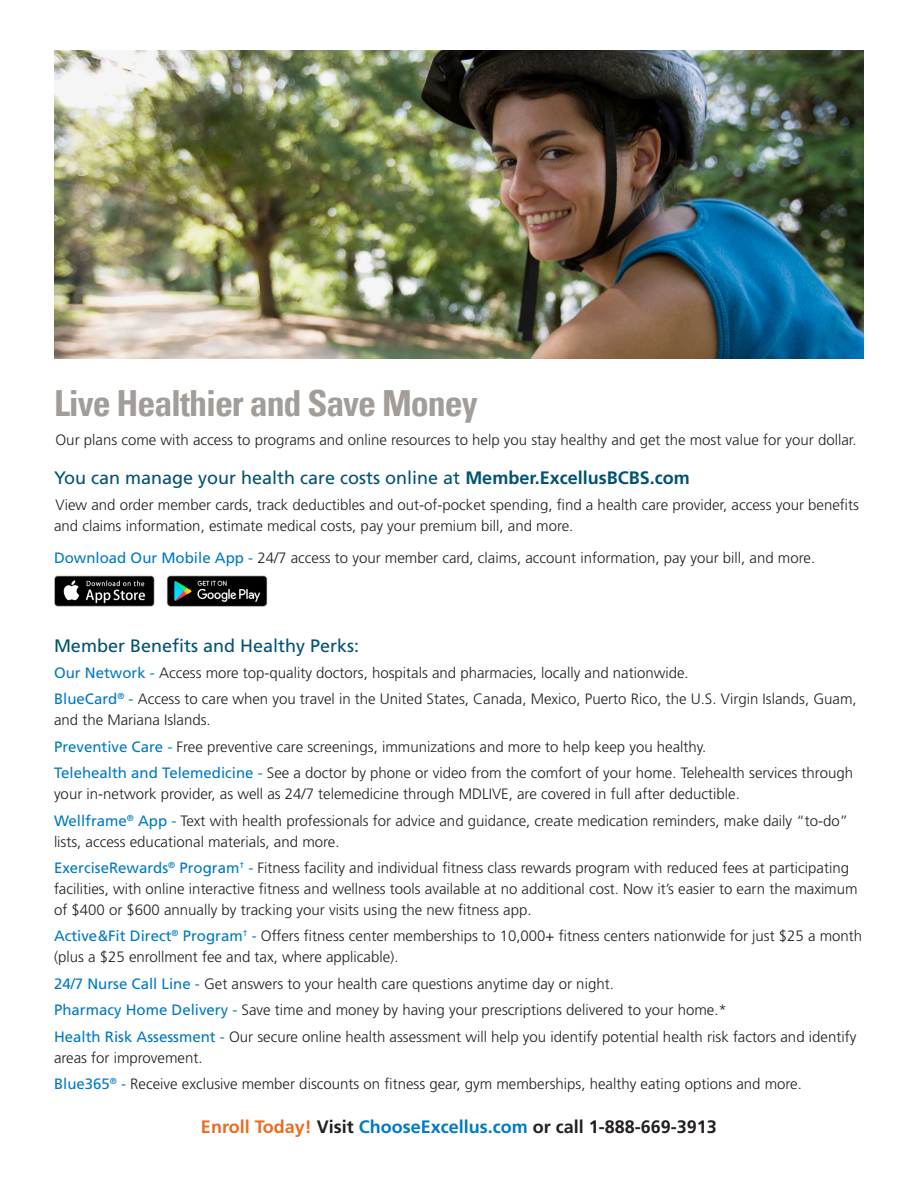
<style>
.page{position:relative;width:918px;height:1188px;background:#fff}
.page>*{position:absolute;margin:0;border:0;box-sizing:border-box;transform-origin:0 0}
.t1{font:700 condensed 36px "Univers LT Pro";letter-spacing:-.03em;color:#a39d99}
.t2{font:18px "Frutiger";color:#005273}
.t3{font:700 18px "Frutiger";color:#231f20}
.t4{font:300 15px/21px "Frutiger";color:#231f20}
.s1{font-weight:700}
.s2{font-weight:400;color:#007ac2}
.s3{color:#eb6c23}
.s4{color:#007ac2}
</style>
<div class="page">
<img style="left:54px;top:51px;width:810px;height:308px">
<img style="left:54px;top:575px;width:214px;height:32px">
<h2 class="t1" style="left:54px;top:381px;width:425px">Live Healthier and Save Money</h2>
<p class="t4" style="left:56px;top:430px;width:803px">Our plans come with access to programs and online resources to help you stay healthy and get the most value for your dollar.</p>
<h4 class="t2" style="left:54px;top:467px;width:637px">You can manage your health care costs online at <span class="s1">Member.ExcellusBCBS.com</span></h4>
<p class="t4" style="left:54px;top:495px;width:807px">View and order member cards, track deductibles and out-of-pocket spending, find a health care provider, access your benefits and claims information, estimate medical costs, pay your premium bill, and more.</p>
<p class="t4" style="left:54px;top:548px;width:763px"><span class="s2">Download Our Mobile App -</span> 24/7 access to your member card, claims, account information, pay your bill, and more.</p>
<h4 class="t2" style="left:54px;top:635px;width:307px">Member Benefits and Healthy Perks:</h4>
<p class="t4" style="left:54px;top:662px;width:636px"><span class="s2">Our Network -</span> Access more top-quality doctors, hospitals and pharmacies, locally and nationwide.</p>
<p class="t4" style="left:54px;top:689px;width:804px"><span class="s2">BlueCard</span><sup>®</sup> <span class="s2">-</span> Access to care when you travel in the United States, Canada, Mexico, Puerto Rico, the U.S. Virgin Islands, Guam, and the Mariana Islands.</p>
<p class="t4" style="left:54px;top:736px;width:654px"><span class="s2">Preventive Care -</span> Free preventive care screenings, immunizations and more to help keep you healthy.</p>
<p class="t4" style="left:54px;top:763px;width:801px"><span class="s2">Telehealth and Telemedicine -</span> See a doctor by phone or video from the comfort of your home. Telehealth services through your in-network provider, as well as 24/7 telemedicine through MDLIVE, are covered in full after deductible.</p>
<p class="t4" style="left:54px;top:810px;width:796px"><span class="s2">Wellframe</span><sup>®</sup> <span class="s2">App -</span> Text with health professionals for advice and guidance, create medication reminders, make daily “to-do” lists, access educational materials, and more.</p>
<p class="t4" style="left:54px;top:857px;width:805px"><span class="s2">ExerciseRewards</span><sup>®</sup> <span class="s2">Program</span><sup>†</sup> <span class="s2">-</span> Fitness facility and individual fitness class rewards program with reduced fees at participating facilities, with online interactive fitness and wellness tools available at no additional cost. Now it’s easier to earn the maximum of $400 or $600 annually by tracking your visits using the new fitness app.</p>
<p class="t4" style="left:54px;top:926px;width:810px"><span class="s2">Active&amp;Fit Direct</span><sup>®</sup> <span class="s2">Program</span><sup>†</sup> <span class="s2">-</span> Offers fitness center memberships to 10,000+ fitness centers nationwide for just $25 a month (plus a $25 enrollment fee and tax, where applicable).</p>
<p class="t4" style="left:54px;top:973px;width:561px"><span class="s2">24/7 Nurse Call Line -</span> Get answers to your health care questions anytime day or night.</p>
<p class="t4" style="left:54px;top:1000px;width:674px"><span class="s2">Pharmacy Home Delivery -</span> Save time and money by having your prescriptions delivered to your home.*</p>
<p class="t4" style="left:54px;top:1026px;width:804px"><span class="s2">Health Risk Assessment -</span> Our secure online health assessment will help you identify potential health risk factors and identify areas for improvement.</p>
<p class="t4" style="left:54px;top:1073px;width:749px"><span class="s2">Blue365</span><sup>®</sup> <span class="s2">-</span> Receive exclusive member discounts on fitness gear, gym memberships, healthy eating options and more.</p>
<p class="t3" style="left:201px;top:1116px;width:518px"><span class="s3">Enroll Today!</span> Visit <span class="s4">ChooseExcellus.com</span> or call 1-888-669-3913</p>
</div>
